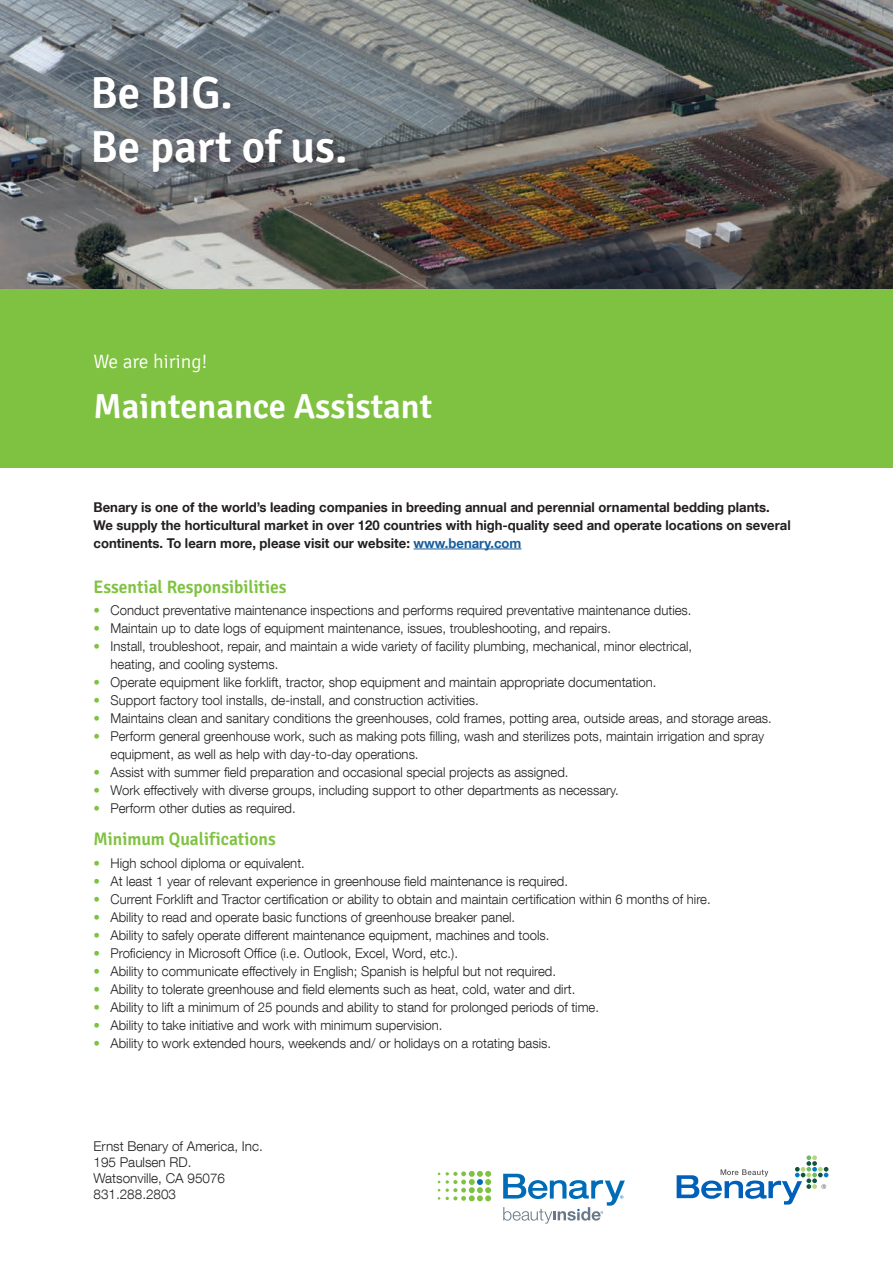
<style>
.page{position:relative;width:893px;height:1263px;background:#fff}
.page>*{position:absolute;margin:0;border:0;box-sizing:border-box;transform-origin:0 0}
.t1{font:600 45px "Signika";color:#fff}
.t2{font:600 34.5px "Signika";color:#fff}
.t3{font:300 19.5px "Signika";color:#fff}
.t4{font:600 18px "Signika";color:#7fc241}
.t5{font:300 13.5px/18px "Helvetica Neue LT Com";color:#231f20}
.Fließtext_Signika{font:700 13.5px/18px "Helvetica Neue LT Com";color:#231f20}
.s1{color:#175d9e}
.s2{font-weight:700;color:#7fc241}
</style>
<div class="page">
<img style="left:0;top:0;width:893px;height:289px">
<div style="left:0;top:289px;width:893px;height:179px;background:#7fc241"></div>
<div style="left:90px;top:73px;width:265px;height:109px;background:#231f20;opacity:.45"></div>
<hr style="left:414px;top:549px;width:107px;height:1px;background:#175d9e">
<svg style="left:446px;top:1171px;width:45px;height:30px"></svg>
<svg style="left:503px;top:1174px;width:122px;height:50px"></svg>
<svg style="left:677px;top:1155px;width:151px;height:49px"></svg>
<p class="t1" style="left:90px;top:67px;width:144px">Be BIG.</p>
<p class="t1" style="left:90px;top:121px;width:259px">Be part of us.</p>
<p class="t3" style="left:94px;top:350px;width:115px">We are hiring!</p>
<p class="t2" style="left:94px;top:386px;width:340px">Maintenance Assistant</p>
<p class="Fließtext_Signika" style="left:94px;top:498px;width:699px">Benary is one of the world’s leading companies in breeding annual and perennial ornamental bedding plants.<br>We supply the horticultural market in over 120 countries with high-quality seed and operate locations on several continents. To learn more, please visit our website: <span class="s1">www.benary.com</span></p>
<p class="t4" style="left:94px;top:576px;width:194px">Essential Responsibilities</p>
<p class="t5" style="left:94px;top:601px;width:599px"><span class="s2">•</span> Conduct preventative maintenance inspections and performs required preventative maintenance duties.</p>
<p class="t5" style="left:94px;top:619px;width:519px"><span class="s2">•</span> Maintain up to date logs of equipment maintenance, issues, troubleshooting, and repairs.</p>
<p class="t5" style="left:111px;top:637px;width:583px;text-indent:-17px"><span class="s2">•</span> Install, troubleshoot, repair, and maintain a wide variety of facility plumbing, mechanical, minor electrical, heating, and cooling systems.</p>
<p class="t5" style="left:94px;top:673px;width:564px"><span class="s2">•</span> Operate equipment like forklift, tractor, shop equipment and maintain appropriate documentation.</p>
<p class="t5" style="left:94px;top:691px;width:387px"><span class="s2">•</span> Support factory tool installs, de-install, and construction activities.</p>
<p class="t5" style="left:94px;top:709px;width:680px"><span class="s2">•</span> Maintains clean and sanitary conditions the greenhouses, cold frames, potting area, outside areas, and storage areas.</p>
<p class="t5" style="left:111px;top:727px;width:655px;text-indent:-17px"><span class="s2">•</span> Perform general greenhouse work, such as making pots filling, wash and sterilizes pots, maintain irrigation and spray equipment, as well as help with day-to-day operations.</p>
<p class="t5" style="left:94px;top:763px;width:476px"><span class="s2">•</span> Assist with summer field preparation and occasional special projects as assigned.</p>
<p class="t5" style="left:94px;top:781px;width:527px"><span class="s2">•</span> Work effectively with diverse groups, including support to other departments as necessary.</p>
<p class="t5" style="left:94px;top:799px;width:204px"><span class="s2">•</span> Perform other duties as required.</p>
<p class="t4" style="left:94px;top:829px;width:184px">Minimum Qualifications</p>
<p class="t5" style="left:94px;top:854px;width:213px"><span class="s2">•</span> High school diploma or equivalent.</p>
<p class="t5" style="left:94px;top:872px;width:476px"><span class="s2">•</span> At least 1 year of relevant experience in greenhouse field maintenance is required.</p>
<p class="t5" style="left:94px;top:890px;width:619px"><span class="s2">•</span> Current Forklift and Tractor certification or ability to obtain and maintain certification within 6 months of hire.</p>
<p class="t5" style="left:94px;top:908px;width:423px"><span class="s2">•</span> Ability to read and operate basic functions of greenhouse breaker panel.</p>
<p class="t5" style="left:94px;top:926px;width:457px"><span class="s2">•</span> Ability to safely operate different maintenance equipment, machines and tools.</p>
<p class="t5" style="left:94px;top:944px;width:366px"><span class="s2">•</span> Proficiency in Microsoft Office (i.e. Outlook, Excel, Word, etc.).</p>
<p class="t5" style="left:94px;top:962px;width:464px"><span class="s2">•</span> Ability to communicate effectively in English; Spanish is helpful but not required.</p>
<p class="t5" style="left:94px;top:980px;width:483px"><span class="s2">•</span> Ability to tolerate greenhouse and field elements such as heat, cold, water and dirt.</p>
<p class="t5" style="left:94px;top:998px;width:507px"><span class="s2">•</span> Ability to lift a minimum of 25 pounds and ability to stand for prolonged periods of time.</p>
<p class="t5" style="left:94px;top:1016px;width:351px"><span class="s2">•</span> Ability to take initiative and work with minimum supervision.</p>
<p class="t5" style="left:94px;top:1034px;width:459px"><span class="s2">•</span> Ability to work extended hours, weekends and/ or holidays on a rotating basis.</p>
<p class="t5" style="left:94px;top:1136px;width:171px">Ernst Benary of America, Inc.</p>
<p class="t5" style="left:94px;top:1153px;width:100px">195 Paulsen RD.</p>
<p class="t5" style="left:94px;top:1169px;width:133px">Watsonville, CA 95076</p>
<p class="t5" style="left:94px;top:1185px;width:84px">831.288.2803</p>
</div>
